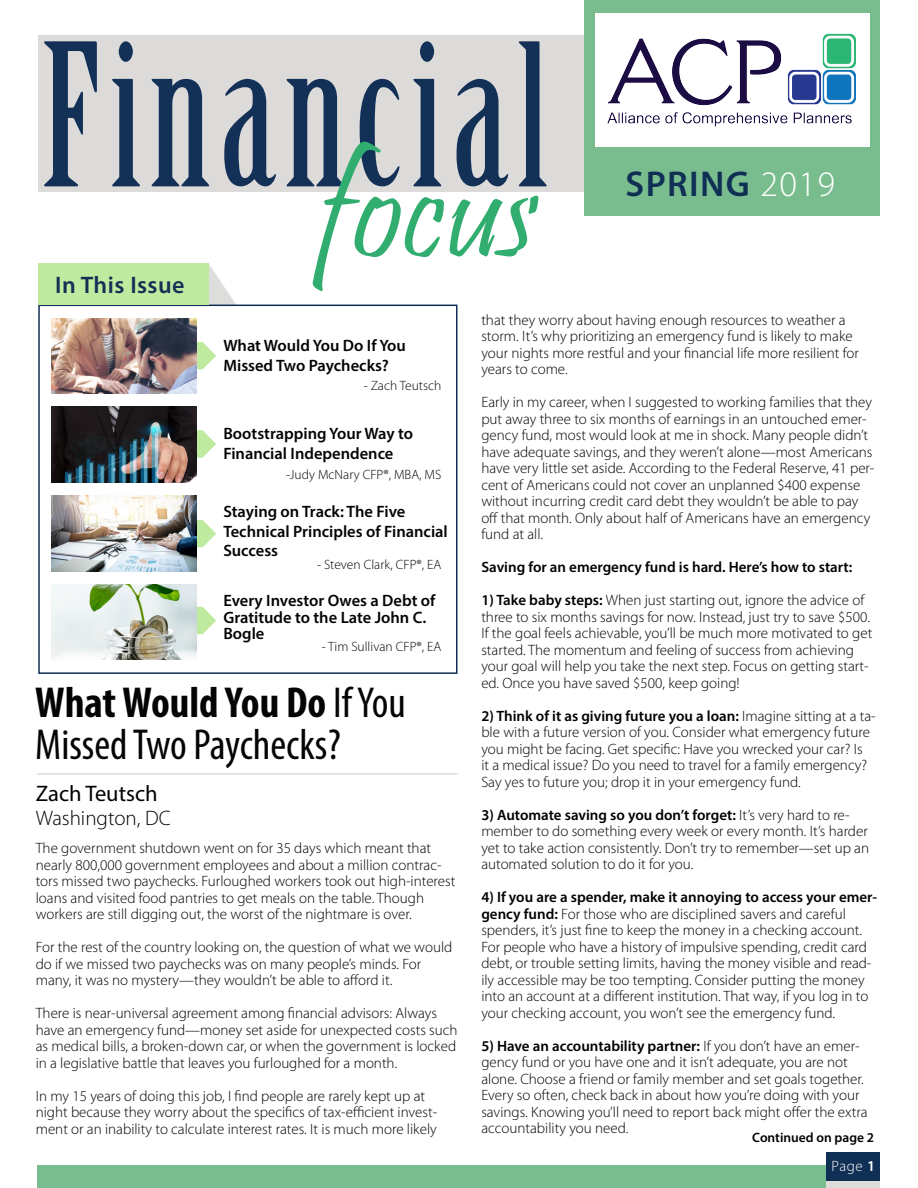
<style>
.page{position:relative;width:918px;height:1188px;background:#fff}
.page>*{position:absolute;margin:0;border:0;box-sizing:border-box;transform-origin:0 0}
.t1{font:193.35px "Birch Std";letter-spacing:.05em;color:#133057}
.t2{font:143.85px "Pristina";color:#31ae6f}
.Body{font:condensed 43.5px/42px "Myriad Pro";color:#040503}
.t3{font:600 36px "Myriad Pro";letter-spacing:.04em;color:#102f54}
.t4{font:600 24px "Myriad Pro";letter-spacing:.02em;color:#143155}
.t5{font:22.5px "Myriad Pro";color:#000}
.t6{font:300 21px "Myriad Pro";color:#000}
.t7{font:600 16.5px/19.5px "Myriad Pro";color:#040503}
.t8{font:300 15px/16.5px "Myriad Pro";color:#000}
.t9{font:600 15px "Myriad Pro";color:#000}
.t10{font:300 15px "Myriad Pro";color:#fff}
.t11{font:300 13.5px "Myriad Pro";color:#040503}
.t12{font:600 13.5px "Myriad Pro";color:#000}
.s1{font-weight:300;color:#fff}
.s2{font-weight:700}
.s3{font-weight:600}
</style>
<div class="page">
<div style="left:38px;top:35px;width:818px;height:157px;background:#dcdbda"></div>
<div style="left:584px;top:0;width:296px;height:216px;background:#79bd8f"></div>
<div style="left:37px;top:1166px;width:836px;height:22px;background:#79bd8f"></div>
<div style="left:38px;top:305px;width:420px;height:369px;background:#fff;border:2px solid #102f54"></div>
<div style="left:38px;top:264px;width:170px;height:41px;background:#beeb9f"></div>
<div style="left:826px;top:1152px;width:54px;height:36px;background:#102f54"></div>
<div style="left:826px;top:1182px;width:54px;height:6px;background:#dddddb"></div>
<hr style="left:37px;top:773px;width:420px;height:2px;background:#dddbda">
<svg style="left:129px;top:264px;width:174px;height:194px"></svg>
<svg style="left:196px;top:520px;width:20px;height:27px"></svg>
<svg style="left:196px;top:607px;width:20px;height:27px"></svg>
<img style="left:51px;top:318px;width:145px;height:76px">
<img style="left:51px;top:407px;width:145px;height:75px">
<img style="left:51px;top:496px;width:145px;height:75px">
<img style="left:51px;top:584px;width:145px;height:76px">
<div style="left:595px;top:14px;width:274px;height:133px;background:#fff"></div>
<img style="left:607px;top:33px;width:249px;height:94px">
<p class="t1" style="left:42px;top:7px;width:507px">Financial</p>
<p class="t2" style="left:318px;top:131px;width:221px">focus</p>
<p class="t4" style="left:55px;top:269px;width:131px">In This Issue</p>
<p class="t3" style="left:626px;top:161px;width:211px">SPRING <span class="s1">2019</span></p>
<p class="t7" style="left:223px;top:335px;width:184px">What Would You Do If You<br>Missed Two Paychecks?</p>
<p class="t11" style="left:364px;top:378px;width:79px">- Zach Teutsch</p>
<p class="t7" style="left:223px;top:424px;width:191px">Bootstrapping Your Way to<br>Financial Independence</p>
<p class="t11" style="left:286px;top:467px;width:156px">-Judy McNary CFP®, MBA, MS</p>
<p class="t7" style="left:223px;top:502px;width:226px">Staying on Track: The Five<br>Technical Principles of Financial<br>Success</p>
<p class="t11" style="left:317px;top:557px;width:126px">- Steven Clark, CFP®, EA</p>
<p class="t7" style="left:223px;top:592px;width:214px;line-height:16.5px">Every Investor Owes a Debt of<br>Gratitude to the Late John C.<br>Bogle</p>
<p class="t11" style="left:322px;top:639px;width:121px">- Tim Sullivan CFP®, EA</p>
<p class="Body" style="left:35px;top:681px;width:372px"><span class="s2">What Would You Do</span> If You<br>Missed Two Paychecks?</p>
<p class="t5" style="left:36px;top:780px;width:123px">Zach Teutsch</p>
<p class="t6" style="left:36px;top:806px;width:136px">Washington, DC</p>
<p class="t8" style="left:36px;top:840px;width:421px">The government shutdown went on for 35 days which meant that nearly 800,000 government employees and about a million contrac&shy;tors missed two paychecks. Furloughed workers took out high-interest loans and visited food pantries to get meals on the table. Though workers are still digging out, the worst of the nightmare is over.</p>
<p class="t8" style="left:36px;top:939px;width:418px">For the rest of the country looking on, the question of what we would do if we missed two paychecks was on many people’s minds. For many, it was no mystery—they wouldn’t be able to afford it.</p>
<p class="t8" style="left:36px;top:1005px;width:423px">There is near-universal agreement among financial advisors: Always have an emergency fund—money set aside for unexpected costs such as medical bills, a broken-down car, or when the government is locked in a legislative battle that leaves you furloughed for a month.</p>
<p class="t8" style="left:36px;top:1088px;width:403px">In my 15 years of doing this job, I find people are rarely kept up at night because they worry about the specifics of tax-efficient invest&shy;ment or an inability to calculate interest rates. It is much more likely</p>
<p class="t8" style="left:481px;top:312px;width:379px">that they worry about having enough resources to weather a storm. It’s why prioritizing an emergency fund is likely to make your nights more restful and your financial life more resilient for years to come.</p>
<p class="t8" style="left:481px;top:394px;width:395px">Early in my career, when I suggested to working families that they put away three to six months of earnings in an untouched emer&shy;gency fund, most would look at me in shock. Many people didn’t have adequate savings, and they weren’t alone—most Americans have very little set aside. According to the Federal Reserve, 41 per&shy;cent of Americans could not cover an unplanned $400 expense without incurring credit card debt they wouldn’t be able to pay off that month. Only about half of Americans have an emergency fund at all.</p>
<p class="t9" style="left:481px;top:558px;width:373px">Saving for an emergency fund is hard. Here’s how to start:</p>
<p class="t8" style="left:481px;top:592px;width:392px"><span class="s3">1) Take baby steps:</span> When just starting out, ignore the advice of three to six months savings for now. Instead, just try to save $500.<br>If the goal feels achievable, you’ll be much more motivated to get started. The momentum and feeling of success from achieving your goal will help you take the next step. Focus on getting start&shy;ed. Once you have saved $500, keep going!</p>
<p class="t8" style="left:481px;top:708px;width:396px"><span class="s3">2) Think of it as giving future you a loan:</span> Imagine sitting at a ta&shy;ble with a future version of you. Consider what emergency future you might be facing. Get specific: Have you wrecked your car? Is<br>it a medical issue? Do you need to travel for a family emergency?<br>Say yes to future you; drop it in your emergency fund.</p>
<p class="t8" style="left:481px;top:807px;width:389px"><span class="s3">3) Automate saving so you don’t forget:</span> It’s very hard to re&shy;member to do something every week or every month. It’s harder yet to take action consistently. Don’t try to remember—set up an automated solution to do it for you.</p>
<p class="t8" style="left:481px;top:889px;width:397px"><span class="s3">4) If you are a spender, make it annoying to access your emer&shy;gency fund:</span> For those who are disciplined savers and careful spenders, it’s just fine to keep the money in a checking account.<br>For people who have a history of impulsive spending, credit card debt, or trouble setting limits, having the money visible and read&shy;ily accessible may be too tempting. Consider putting the money into an account at a different institution. That way, if you log in to your checking account, you won’t see the emergency fund.</p>
<p class="t8" style="left:481px;top:1038px;width:388px"><span class="s3">5) Have an accountability partner:</span> If you don’t have an emer&shy;gency fund or you have one and it isn’t adequate, you are not alone. Choose a friend or family member and set goals together.<br>Every so often, check back in about how you’re doing with your savings. Knowing you’ll need to report back might offer the extra accountability you need.</p>
<p class="t12" style="left:752px;top:1129px;width:123px">Continued on page 2</p>
<p class="t10" style="left:832px;top:1158px;width:45px">Page <span class="s3">1</span></p>
</div>
